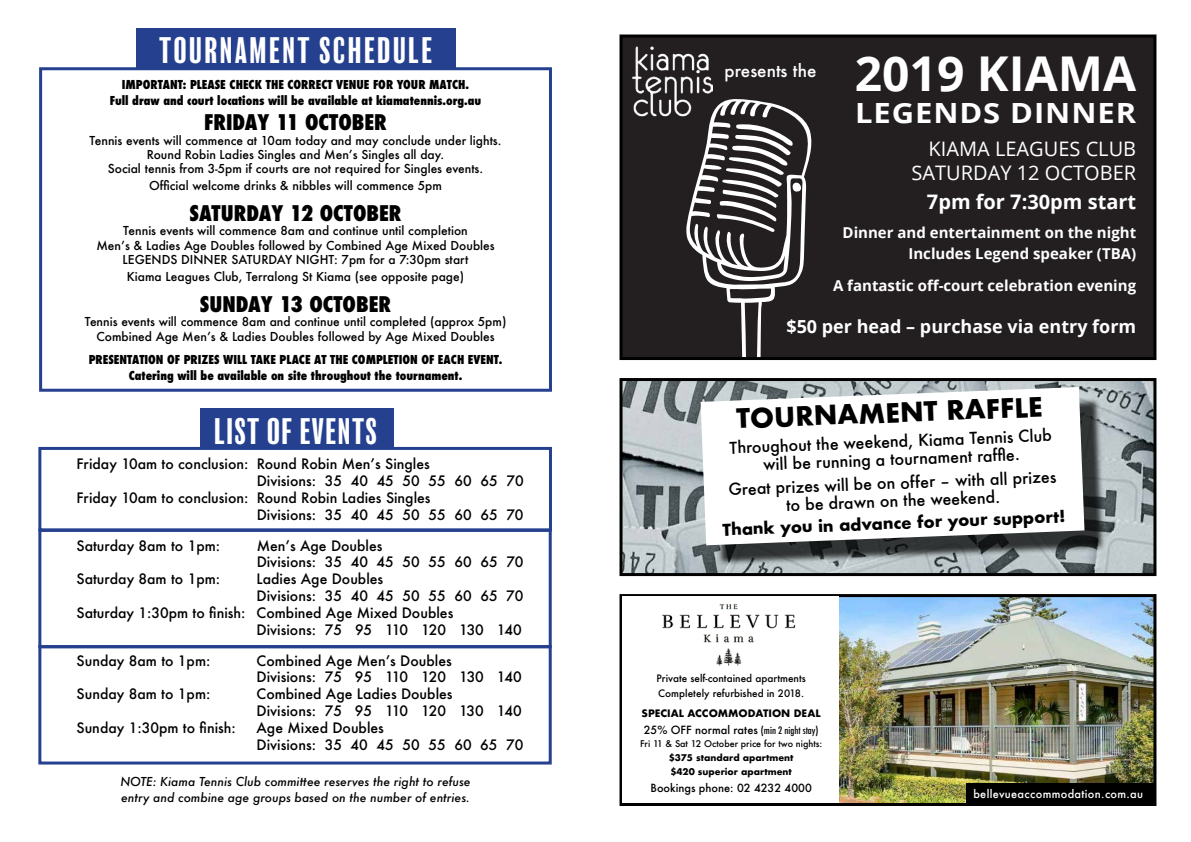
<style>
.page{position:relative;width:1191px;height:842px;background:#fff}
.page>*{position:absolute;margin:0;border:0;box-sizing:border-box;transform-origin:0 0}
.t1{font:700 48px "Open Sans";color:#fff}
.t2{font:condensed 34px "Balboa";letter-spacing:.08em;color:#fff}
.t3{font:condensed 34px "Balboa";letter-spacing:.05em;color:#fff}
.t4{font:700 27.9px "Open Sans";letter-spacing:.03em;color:#fff;scale:1.11 1}
.t5{font:700 26px "Futura";color:#000}
.t6{font:800 condensed 21px "Futura";color:#000}
.t7{font:20px/24px "Open Sans";color:#fff;text-align:right}
.t8{font:700 20px "Open Sans";color:#fff}
.t9{font:700 18px "Open Sans";color:#fff}
.t10{font:500 17px "Futura";color:#fff}
.t11{font:500 16px/18px "Futura";color:#000;text-align:center}
.t12{font:700 16px "Futura";color:#000}
.t13{font:700 15px/20.8px "Open Sans";color:#fff;text-align:right}
.t14{font:500 14px/16.8px "Futura";color:#000}
.t15{font:500 12px/14.4px "Futura";color:#000;text-align:center}
.t16{font:800 condensed 12px/16px "Futura";color:#000;text-align:center}
.t17{font:italic 500 12px/16px "Futura";color:#000}
.t18{font:500 11px "Futura";color:#000}
.t19{font:500 11px "Futura";letter-spacing:.03em;color:#fff}
.t20{font:500 10px/14.4px "Futura";color:#000}
.t21{font:700 10px "Futura";color:#000}
.t22{font:700 9px/14px "Futura";color:#000}
.t23{font:500 9px "Futura";color:#000}
.s1{font-stretch:condensed;font-size:10px}
</style>
<div class="page">
<svg style="left:39px;top:66px;width:513px;height:326px"></svg>
<div style="left:38px;top:447px;width:514px;height:84px;border:3px solid #25408f"></div>
<div style="left:38px;top:529px;width:514px;height:119px;border:3px solid #25408f"></div>
<div style="left:38px;top:645px;width:514px;height:119px;border:3px solid #25408f"></div>
<div style="left:621px;top:36px;width:534px;height:322px;background:#231f20"></div>
<svg style="left:686px;top:99px;width:126px;height:257px"></svg>
<div style="left:619px;top:34px;width:537px;height:326px;border:3px solid #000"></div>
<img style="left:623px;top:382px;width:529px;height:190px">
<div style="left:619px;top:378px;width:537px;height:198px;border:3px solid #000"></div>
<img style="left:839px;top:598px;width:313px;height:204px">
<div style="left:619px;top:594px;width:537px;height:212px;border:3px solid #000"></div>
<div style="left:711px;top:398px;width:394px;height:169px;background:#000;opacity:.75"></div>
<svg style="left:700px;top:387px;width:384px;height:158px"></svg>
<div style="left:136px;top:28px;width:319px;height:40px;background:#25408f"></div>
<div style="left:200px;top:408px;width:193px;height:40px;background:#25408f"></div>
<img style="left:632px;top:46px;width:80px;height:77px">
<div style="left:622px;top:597px;width:216px;height:206px;background:#fff"></div>
<img style="left:662px;top:603px;width:134px;height:63px">
<div style="left:967px;top:783px;width:188px;height:23px;background:#000"></div>
<h2 class="t2" style="left:159px;top:33px;width:274px">TOURNAMENT SCHEDULE</h2>
<p class="t16" style="left:110px;top:77px;width:373px">IMPORTANT: PLEASE CHECK THE CORRECT VENUE FOR YOUR MATCH.<br>Full draw and court locations will be available at kiamatennis.org.au</p>
<h3 class="t6" style="left:204px;top:108px;width:184px">FRIDAY 11 OCTOBER</h3>
<p class="t15" style="left:90px;top:133px;width:413px">Tennis events will commence at 10am today and may conclude under lights.<br>Round Robin Ladies Singles and Men’s Singles all day.<br>Social tennis from 3-5pm if courts are not required for Singles events.</p>
<p class="t15" style="left:149px;top:178px;width:294px">Official welcome drinks &amp; nibbles will commence 5pm</p>
<h3 class="t6" style="left:189px;top:199px;width:213px">SATURDAY 12 OCTOBER</h3>
<p class="t15" style="left:96px;top:224px;width:400px">Tennis events will commence 8am and continue until completion<br>Men’s &amp; Ladies Age Doubles followed by Combined Age Mixed Doubles<br>LEGENDS DINNER SATURDAY NIGHT: 7pm for a 7:30pm start</p>
<p class="t15" style="left:127px;top:269px;width:339px">Kiama Leagues Club, Terralong St Kiama (see opposite page)</p>
<h3 class="t6" style="left:200px;top:290px;width:193px">SUNDAY 13 OCTOBER</h3>
<p class="t15" style="left:85px;top:314px;width:423px">Tennis events will commence 8am and continue until completed (approx 5pm)<br>Combined Age Men’s &amp; Ladies Doubles followed by Age Mixed Doubles</p>
<p class="t16" style="left:89px;top:351px;width:415px;line-height:16.8px">PRESENTATION OF PRIZES WILL TAKE PLACE AT THE COMPLETION OF EACH EVENT.<br>Catering will be available on site throughout the tournament.</p>
<h2 class="t3" style="left:214px;top:414px;width:164px">LIST OF EVENTS</h2>
<p class="t14" style="left:77px;top:455px;width:355px">Friday 10am to conclusion: Round Robin Men’s Singles</p>
<p class="t14" style="left:257px;top:472px;width:268px">Divisions: 35 40 45 50 55 60 65 70</p>
<p class="t14" style="left:77px;top:489px;width:355px">Friday 10am to conclusion: Round Robin Ladies Singles</p>
<p class="t14" style="left:257px;top:506px;width:268px">Divisions: 35 40 45 50 55 60 65 70</p>
<p class="t14" style="left:77px;top:537px;width:145px">Saturday 8am to 1pm:</p>
<p class="t14" style="left:257px;top:537px;width:268px">Men’s Age Doubles<br>Divisions: 35 40 45 50 55 60 65 70</p>
<p class="t14" style="left:77px;top:570px;width:145px">Saturday 8am to 1pm:</p>
<p class="t14" style="left:257px;top:570px;width:128px">Ladies Age Doubles</p>
<p class="t14" style="left:257px;top:587px;width:268px">Divisions: 35 40 45 50 55 60 65 70</p>
<p class="t14" style="left:77px;top:604px;width:378px">Saturday 1:30pm to finish: Combined Age Mixed Doubles</p>
<p class="t14" style="left:257px;top:621px;width:267px">Divisions: 75 95 110 120 130 140</p>
<p class="t14" style="left:77px;top:652px;width:135px">Sunday 8am to 1pm:</p>
<p class="t14" style="left:257px;top:652px;width:267px">Combined Age Men’s Doubles<br>Divisions: 75 95 110 120 130 140</p>
<p class="t14" style="left:77px;top:685px;width:135px">Sunday 8am to 1pm:</p>
<p class="t14" style="left:257px;top:685px;width:267px">Combined Age Ladies Doubles<br>Divisions: 75 95 110 120 130 140</p>
<p class="t14" style="left:77px;top:719px;width:161px">Sunday 1:30pm to finish:</p>
<p class="t14" style="left:257px;top:719px;width:268px">Age Mixed Doubles<br>Divisions: 35 40 45 50 55 60 65 70</p>
<p class="t17" style="left:120px;top:773px;width:352px">NOTE: Kiama Tennis Club committee reserves the right to refuse entry and combine age groups based on the number of entries.</p>
<h1 class="t1" style="left:854px;top:39px;width:283px">2019 KIAMA</h1>
<h3 class="t4" style="left:855px;top:93px;width:255px">LEGENDS DINNER</h3>
<h3 class="t7" style="left:911px;top:136px;width:226px">KIAMA LEAGUES CLUB<br>SATURDAY 12 OCTOBER</h3>
<h3 class="t8" style="left:927px;top:188px;width:211px">7pm for 7:30pm start</h3>
<p class="t13" style="left:842px;top:222px;width:295px">Dinner and entertainment on the night<br>Includes Legend speaker (TBA)</p>
<p class="t13" style="left:833px;top:275px;width:305px">A fantastic off-court celebration evening</p>
<h3 class="t9" style="left:786px;top:314px;width:351px">$50 per head – purchase via entry form</h3>
<h3 class="t10" style="left:724px;top:59px;width:93px">presents the</h3>
<h3 class="t5" style="left:736px;top:399px;width:308px;rotate:-2deg">TOURNAMENT RAFFLE</h3>
<h3 class="t11" style="left:729px;top:438px;width:324px;rotate:-2deg">Throughout the weekend, Kiama Tennis Club will be running a tournament raffl e.</h3>
<h3 class="t11" style="left:728px;top:479px;width:329px;rotate:-2deg">Great prizes will be on offer – with all prizes to be drawn on the weekend.</h3>
<h3 class="t12" style="left:722px;top:517px;width:344px;rotate:-2deg">Thank you in advance for your support!</h3>
<p class="t20" style="left:656px;top:671px;width:151px">Private self-contained apartments<br>Completely refurbished in 2018.</p>
<p class="t21" style="left:641px;top:706px;width:181px">SPECIAL ACCOMMODATION DEAL</p>
<p class="t18" style="left:644px;top:723px;width:176px">25% OFF normal rates <span class="s1">(min 2 night stay)</span></p>
<p class="t23" style="left:640px;top:738px;width:184px">Fri 11 &amp; Sat 12 October price for two nights:</p>
<p class="t22" style="left:668px;top:751px;width:126px">$375 standard apartment $420 superior apartment</p>
<p class="t18" style="left:650px;top:781px;width:163px">Bookings phone: 02 4232 4000</p>
<p class="t19" style="left:973px;top:786px;width:171px">bellevueaccommodation.com.au</p>
</div>
